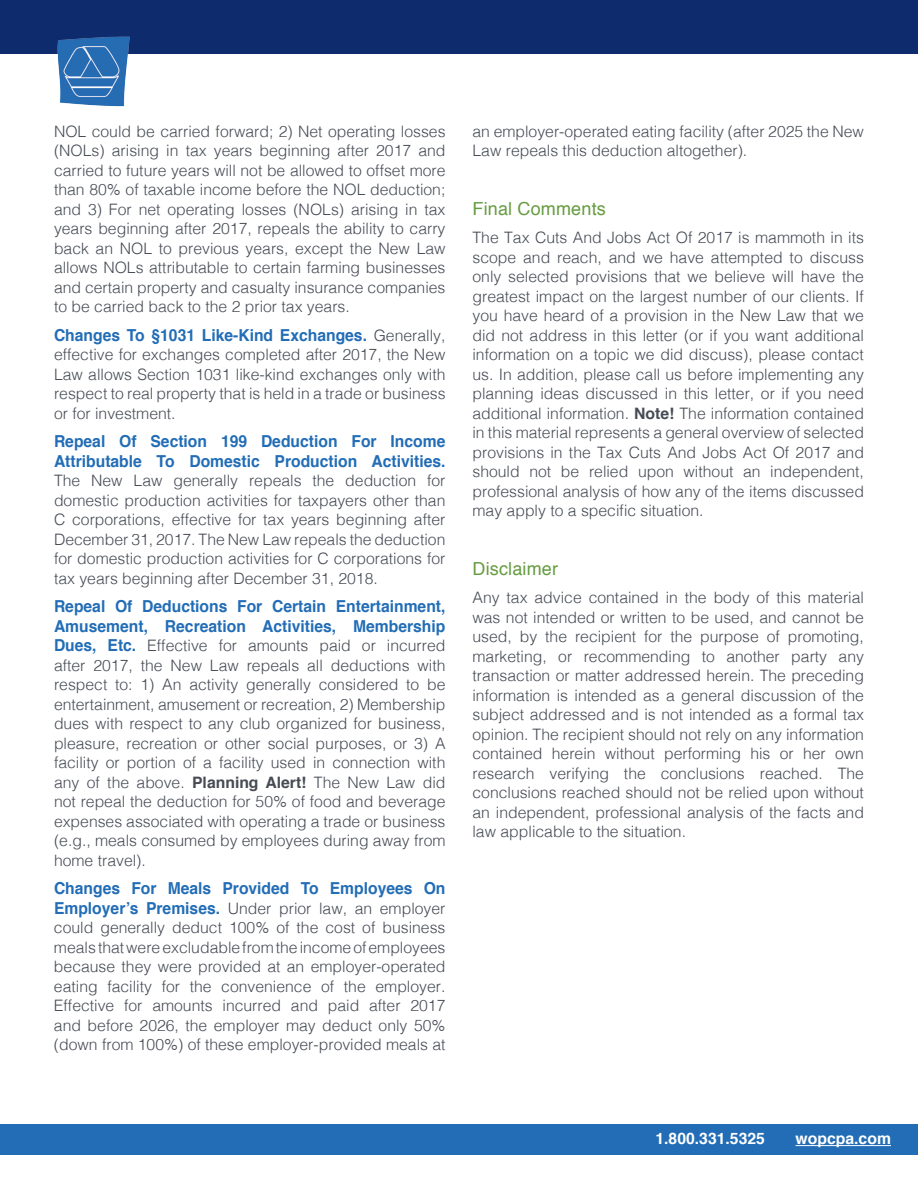
<style>
.page{position:relative;width:918px;height:1188px;background:#fff}
.page>*{position:absolute;margin:0;border:0;box-sizing:border-box;transform-origin:0 0}
.t1{font:18px "Helvetica";letter-spacing:.01em;color:#669c41}
.t2{font:700 16.5px/19.5px "Helvetica";color:#226db6;scale:.95 1}
.t3{font:300 15.75px/19.5px "Helvetica";color:#464b54;text-align:justify}
.t4{font:700 15.75px "Helvetica";color:#fff}
.s1{font-weight:300;font-size:15.75px;color:#464b54}
.s2{font-weight:700;font-size:16.5px;color:#226db6}
.s3{font-weight:700}
</style>
<div class="page">
<div style="left:0;top:0;width:918px;height:54px;background:#0d2b6d"></div>
<div style="left:0;top:1124px;width:918px;height:30px;background:#226db6"></div>
<hr style="left:796px;top:1145px;width:95px;height:1px;background:#fff">
<img style="left:57px;top:36px;width:73px;height:71px">
<p class="t3" style="left:54px;top:120px;width:393px">NOL could be carried forward; 2) Net operating losses (NOLs) arising in tax years beginning after 2017 and carried to future years will not be allowed to offset more than 80% of taxable income before the NOL deduction; and 3) For net operating losses (NOLs) arising in tax years beginning after 2017, repeals the ability to carry back an NOL to previous years, except the New Law allows NOLs attributable to certain farming businesses and certain property and casualty insurance companies to be carried back to the 2 prior tax years.</p>
<p class="t2" style="left:54px;top:325px;width:414px">Changes To §1031 Like-Kind Exchanges. <span class="s1">Generally,</span></p>
<p class="t3" style="left:54px;top:344px;width:393px">effective for exchanges completed after 2017, the New Law allows Section 1031 like-kind exchanges only with respect to real property that is held in a trade or business or for investment.</p>
<p class="t2" style="left:54px;top:432px;width:414px">Repeal Of Section 199 Deduction For Income<br>Attributable To Domestic Production Activities.</p>
<p class="t3" style="left:54px;top:470px;width:393px">The New Law generally repeals the deduction for domestic production activities for taxpayers other than C corporations, effective for tax years beginning after December 31, 2017. The New Law repeals the deduction for domestic production activities for C corporations for tax years beginning after December 31, 2018.</p>
<p class="t2" style="left:54px;top:597px;width:414px">Repeal Of Deductions For Certain Entertainment,<br>Amusement, Recreation Activities, Membership</p>
<p class="t3" style="left:54px;top:635px;width:393px"><span class="s2">Dues, Etc.</span> Effective for amounts paid or incurred after 2017, the New Law repeals all deductions with respect to: 1) An activity generally considered to be entertainment, amusement or recreation, 2) Membership dues with respect to any club organized for business, pleasure, recreation or other social purposes, or 3) A facility or portion of a facility used in connection with any of the above. <span class="s3">Planning Alert!</span> The New Law did not repeal the deduction for 50% of food and beverage expenses associated with operating a trade or business (e.g., meals consumed by employees during away from home travel).</p>
<p class="t2" style="left:54px;top:879px;width:414px">Changes For Meals Provided To Employees On</p>
<p class="t3" style="left:54px;top:897px;width:393px"><span class="s2">Employer’s Premises.</span> Under prior law, an employer could generally deduct 100% of the cost of business meals that were excludable from the income of employees because they were provided at an employer-operated eating facility for the convenience of the employer.<br>Effective for amounts incurred and paid after 2017 and before 2026, the employer may deduct only 50% (down from 100%) of these employer-provided meals at</p>
<p class="t3" style="left:472px;top:120px;width:393px">an employer-operated eating facility (after 2025 the New<br>Law repeals this deduction altogether).</p>
<p class="t1" style="left:472px;top:194px;width:135px">Final Comments</p>
<p class="t3" style="left:472px;top:227px;width:393px">The Tax Cuts And Jobs Act Of 2017 is mammoth in its scope and reach, and we have attempted to discuss only selected provisions that we believe will have the greatest impact on the largest number of our clients. If you have heard of a provision in the New Law that we did not address in this letter (or if you want additional information on a topic we did discuss), please contact us. In addition, please call us before implementing any planning ideas discussed in this letter, or if you need additional information. <span class="s3">Note!</span> The information contained in this material represents a general overview of selected provisions in the Tax Cuts And Jobs Act Of 2017 and should not be relied upon without an independent, professional analysis of how any of the items discussed may apply to a specific situation.</p>
<p class="t1" style="left:472px;top:554px;width:87px">Disclaimer</p>
<p class="t3" style="left:472px;top:587px;width:393px">Any tax advice contained in the body of this material was not intended or written to be used, and cannot be used, by the recipient for the purpose of promoting, marketing, or recommending to another party any transaction or matter addressed herein. The preceding information is intended as a general discussion of the subject addressed and is not intended as a formal tax opinion. The recipient should not rely on any information contained herein without performing his or her own research verifying the conclusions reached. The conclusions reached should not be relied upon without an independent, professional analysis of the facts and law applicable to the situation.</p>
<p class="t4" style="left:655px;top:1126px;width:111px">1.800.331.5325</p>
<p class="t4" style="left:796px;top:1126px;width:97px">wopcpa.com</p>
</div>
